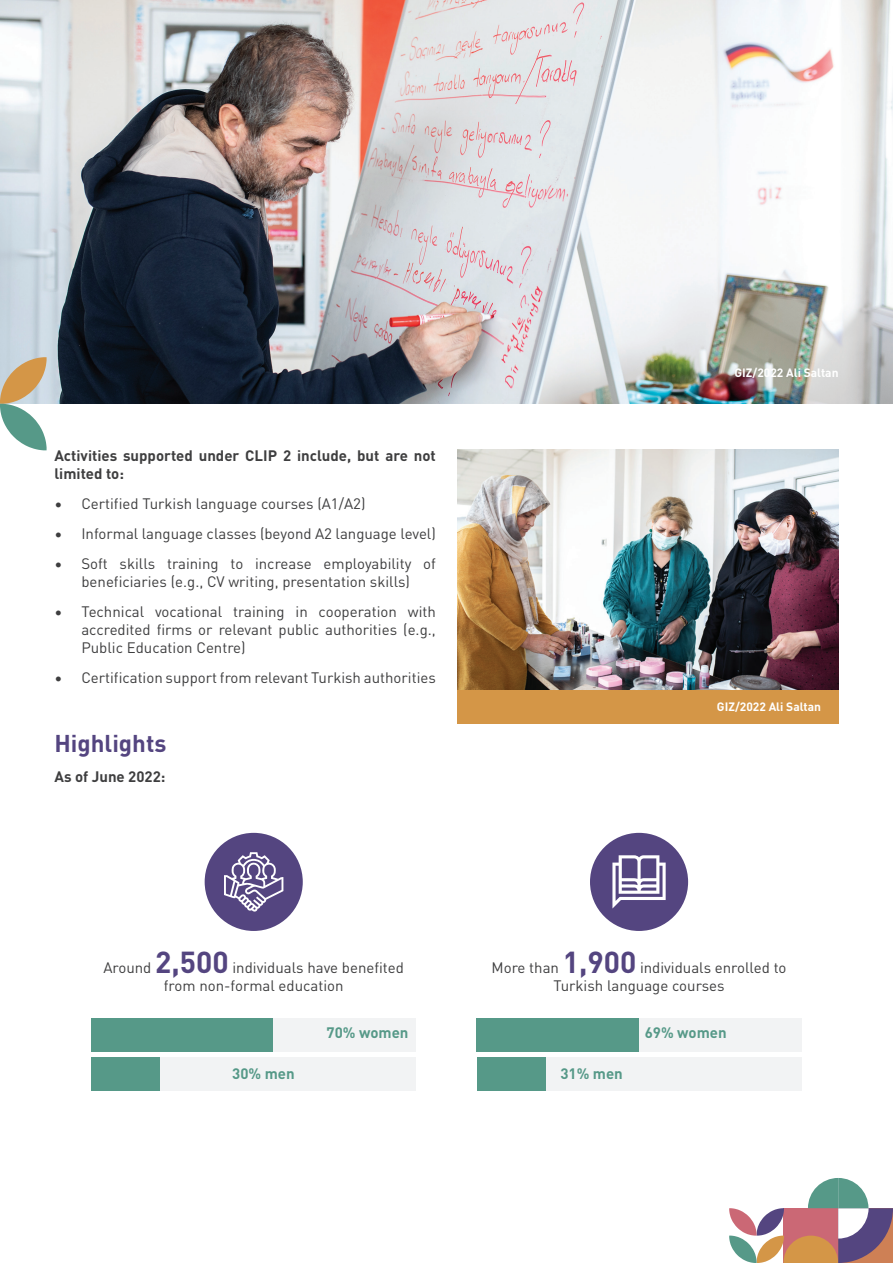
<style>
.page{position:relative;width:893px;height:1263px;background:#fff}
.page>*{position:absolute;margin:0;border:0;box-sizing:border-box;transform-origin:0 0}
.t1{font:700 24px "DIN Pro";color:#544580}
.t2{font:15px/18px "DIN Pro";color:#3e3e3f;text-align:center}
.t3{font:700 15px/18px "DIN Pro";color:#3e3e3f}
.t4{font:700 15px "DIN Pro";color:#569988}
.t5{font:700 12px "DIN Pro";color:#fff}
.s1{font-weight:700;font-size:30px;color:#544580}
</style>
<div class="page">
<img style="left:0;top:0;width:893px;height:404px">
<svg style="left:0;top:357px;width:47px;height:93px"></svg>
<svg style="left:729px;top:1178px;width:164px;height:85px"></svg>
<img style="left:457px;top:450px;width:381px;height:240px">
<div style="left:457px;top:690px;width:382px;height:34px;background:#d49647"></div>
<div style="left:205px;top:833px;width:98px;height:98px;background:#544580;border-radius:50%"></div>
<div style="left:590px;top:833px;width:98px;height:98px;background:#544580;border-radius:50%"></div>
<div style="left:92px;top:1057px;width:324px;height:33px;background:#f2f3f4"></div>
<div style="left:92px;top:1019px;width:324px;height:33px;background:#f2f3f4"></div>
<div style="left:92px;top:1057px;width:68px;height:33px;background:#569988"></div>
<div style="left:92px;top:1019px;width:181px;height:33px;background:#569988"></div>
<div style="left:477px;top:1057px;width:324px;height:33px;background:#f2f3f4"></div>
<div style="left:477px;top:1019px;width:324px;height:33px;background:#f2f3f4"></div>
<div style="left:477px;top:1057px;width:68px;height:33px;background:#569988"></div>
<div style="left:477px;top:1019px;width:162px;height:33px;background:#569988"></div>
<svg style="left:224px;top:852px;width:59px;height:60px"></svg>
<svg style="left:612px;top:855px;width:54px;height:53px"></svg>
<p class="t3" style="left:54px;top:446px;width:383px">Activities supported under CLIP 2 include, but are not limited to:</p>
<p class="t2" style="left:54px;top:494px;width:313px">• Certified Turkish language courses (A1/A2)</p>
<p class="t2" style="left:54px;top:524px;width:383px">• Informal language classes (beyond A2 language level)</p>
<p class="t2" style="left:54px;top:554px;width:383px">• Soft skills training to increase employability of beneficiaries (e.g., CV writing, presentation skills)</p>
<p class="t2" style="left:81px;top:602px;width:356px;text-align:justify;text-indent:-27px">• Technical vocational training in cooperation with accredited firms or relevant public authorities (e.g., Public Education Centre)</p>
<p class="t2" style="left:54px;top:668px;width:383px">• Certification support from relevant Turkish authorities</p>
<h1 class="t1" style="left:54px;top:725px;width:114px">Highlights</h1>
<p class="t3" style="left:54px;top:767px;width:113px">As of June 2022:</p>
<p class="t5" style="left:734px;top:364px;width:106px">GIZ/2022 Ali Saltan</p>
<p class="t5" style="left:717px;top:698px;width:106px">GIZ/2022 Ali Saltan</p>
<p class="t2" style="left:103px;top:958px;width:302px">Around <span class="s1">2,500</span> individuals have benefited from non-formal education</p>
<p class="t2" style="left:491px;top:958px;width:297px">More than <span class="s1">1,900</span> individuals enrolled to<br>Turkish language courses</p>
<p class="t4" style="left:232px;top:1062px;width:64px">30% men</p>
<p class="t4" style="left:327px;top:1021px;width:83px">70% women</p>
<p class="t4" style="left:560px;top:1062px;width:64px">31% men</p>
<p class="t4" style="left:645px;top:1021px;width:83px">69% women</p>
</div>
